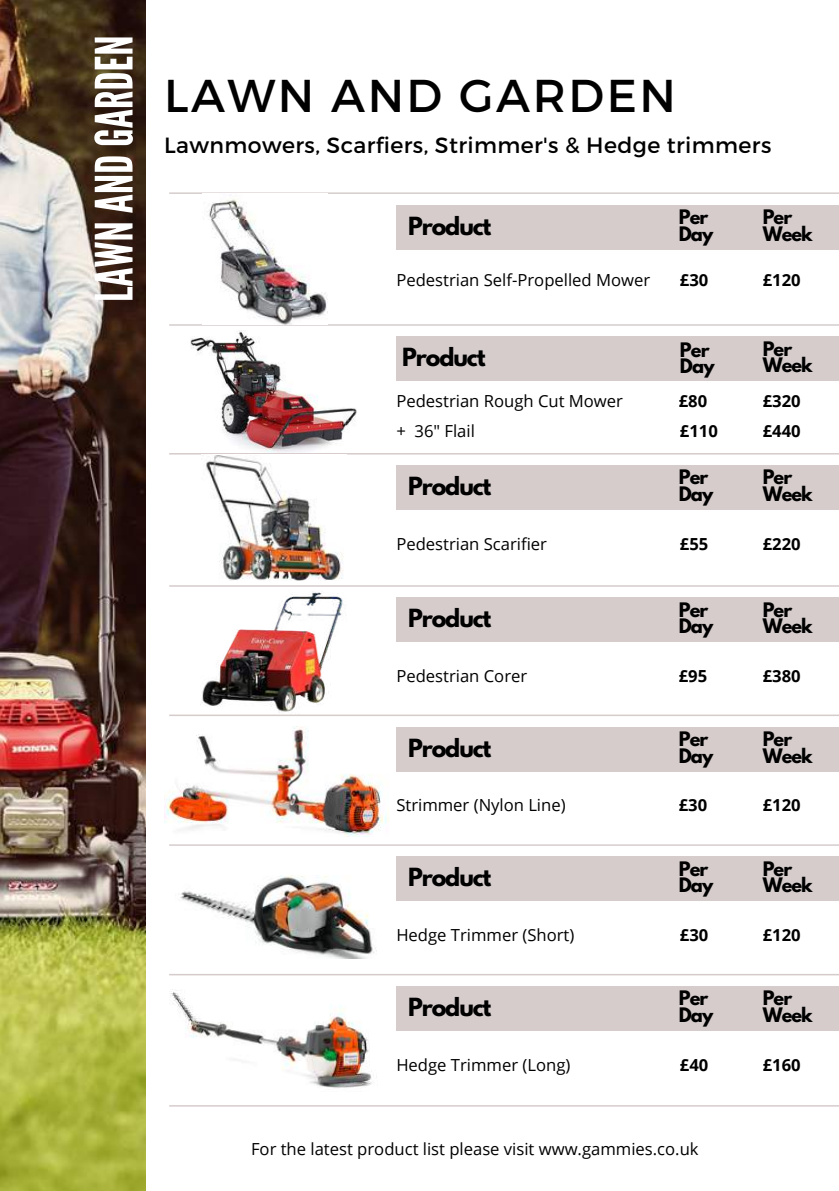
<style>
.page{position:relative;width:839px;height:1191px;background:#fff}
.page>*{position:absolute;margin:0;border:0;box-sizing:border-box;transform-origin:0 0}
.t1{font:51.4px "League Gothic";color:#fff}
.t2{font:46px "Montserrat";letter-spacing:.055em;color:#000}
.t3{font:700 22.2px "League Spartan";letter-spacing:-.05em;color:#000}
.t4{font:22px "Montserrat";letter-spacing:.02em;color:#000}
.t5{font:700 17.8px/16.8px "League Spartan";letter-spacing:-.05em;color:#000}
.t6{font:16.6px/29.4px "Open Sans";color:#000}
.t7{font:700 16.6px/29.4px "Open Sans";color:#000}
</style>
<div class="page">
<hr style="left:169px;top:192px;width:669px;height:2px;background:#d6cccc">
<hr style="left:169px;top:324px;width:669px;height:2px;background:#d6cccc">
<hr style="left:169px;top:453px;width:669px;height:2px;background:#d6cccc">
<hr style="left:169px;top:585px;width:669px;height:2px;background:#d6cccc">
<hr style="left:169px;top:715px;width:669px;height:1px;background:#d6cccc">
<hr style="left:169px;top:844px;width:669px;height:2px;background:#d6cccc">
<hr style="left:169px;top:974px;width:669px;height:1px;background:#d6cccc">
<hr style="left:169px;top:1105px;width:669px;height:2px;background:#d6cccc">
<img style="left:0;top:0;width:146px;height:1191px">
<div style="left:396px;top:205px;width:442px;height:45px;background:#d6cccc"></div>
<div style="left:396px;top:336px;width:442px;height:45px;background:#d6cccc"></div>
<div style="left:396px;top:465px;width:442px;height:45px;background:#d6cccc"></div>
<div style="left:396px;top:597px;width:442px;height:45px;background:#d6cccc"></div>
<div style="left:396px;top:727px;width:442px;height:45px;background:#d6cccc"></div>
<div style="left:396px;top:856px;width:442px;height:45px;background:#d6cccc"></div>
<div style="left:396px;top:986px;width:442px;height:45px;background:#d6cccc"></div>
<img style="left:207px;top:199px;width:120px;height:125px">
<img style="left:171px;top:990px;width:206px;height:98px">
<img style="left:164px;top:727px;width:225px;height:109px">
<img style="left:190px;top:331px;width:167px;height:121px">
<img style="left:206px;top:455px;width:138px;height:126px">
<img style="left:198px;top:591px;width:150px;height:124px">
<img style="left:180px;top:876px;width:197px;height:82px">
<h1 class="t1" style="left:84px;top:302px;width:268px;rotate:-90deg">LAWNANDGARDEN</h1>
<h2 class="t2" style="left:164px;top:66px;width:513px">LAWN AND GARDEN</h2>
<h3 class="t4" style="left:164px;top:131px;width:609px">Lawnmowers, Scarfiers, Strimmer's &amp; Hedge trimmers</h3>
<h3 class="t3" style="left:408px;top:215px;width:85px">Product</h3>
<p class="t5" style="left:678px;top:211px;width:36px">Per<br>Day</p>
<p class="t5" style="left:762px;top:211px;width:51px">Per<br>Week</p>
<p class="t6" style="left:396px;top:265px;width:255px">Pedestrian Self-Propelled Mower</p>
<p class="t7" style="left:680px;top:265px;width:30px">£30</p>
<p class="t7" style="left:762px;top:265px;width:39px">£120</p>
<h3 class="t3" style="left:402px;top:346px;width:85px">Product</h3>
<p class="t5" style="left:680px;top:343px;width:36px">Per<br>Day</p>
<p class="t5" style="left:762px;top:342px;width:51px">Per<br>Week</p>
<p class="t6" style="left:396px;top:386px;width:228px">Pedestrian Rough Cut Mower + 36" Flail</p>
<p class="t7" style="left:678px;top:386px;width:41px">£80 £110</p>
<p class="t7" style="left:762px;top:386px;width:39px">£320 £440</p>
<h3 class="t3" style="left:408px;top:475px;width:85px">Product</h3>
<p class="t5" style="left:678px;top:471px;width:36px">Per<br>Day</p>
<p class="t5" style="left:762px;top:471px;width:51px">Per<br>Week</p>
<p class="t6" style="left:396px;top:529px;width:152px">Pedestrian Scarifier</p>
<p class="t7" style="left:680px;top:529px;width:30px">£55</p>
<p class="t7" style="left:762px;top:529px;width:39px">£220</p>
<h3 class="t3" style="left:408px;top:607px;width:85px">Product</h3>
<p class="t5" style="left:678px;top:603px;width:36px">Per<br>Day</p>
<p class="t5" style="left:762px;top:603px;width:51px">Per<br>Week</p>
<p class="t6" style="left:396px;top:661px;width:132px">Pedestrian Corer</p>
<p class="t7" style="left:678px;top:661px;width:30px">£95</p>
<p class="t7" style="left:762px;top:661px;width:39px">£380</p>
<h3 class="t3" style="left:408px;top:737px;width:85px">Product</h3>
<p class="t5" style="left:678px;top:733px;width:36px">Per<br>Day</p>
<p class="t5" style="left:762px;top:733px;width:51px">Per<br>Week</p>
<p class="t6" style="left:396px;top:790px;width:171px">Strimmer (Nylon Line)</p>
<p class="t7" style="left:678px;top:790px;width:30px">£30</p>
<p class="t7" style="left:762px;top:790px;width:39px">£120</p>
<h3 class="t3" style="left:408px;top:866px;width:85px">Product</h3>
<p class="t5" style="left:678px;top:862px;width:36px">Per<br>Day</p>
<p class="t5" style="left:762px;top:862px;width:51px">Per<br>Week</p>
<p class="t6" style="left:396px;top:920px;width:179px">Hedge Trimmer (Short)</p>
<p class="t7" style="left:680px;top:920px;width:30px">£30</p>
<p class="t7" style="left:762px;top:920px;width:39px">£120</p>
<h3 class="t3" style="left:408px;top:996px;width:85px">Product</h3>
<p class="t5" style="left:678px;top:992px;width:36px">Per<br>Day</p>
<p class="t5" style="left:762px;top:992px;width:51px">Per<br>Week</p>
<p class="t6" style="left:396px;top:1049px;width:175px">Hedge Trimmer (Long)</p>
<p class="t7" style="left:680px;top:1049px;width:30px">£40</p>
<p class="t6" style="left:251px;top:1133px;width:449px">For the latest product list please visit www.gammies.co.uk</p>
<p class="t7" style="left:762px;top:1049px;width:39px">£160</p>
</div>
